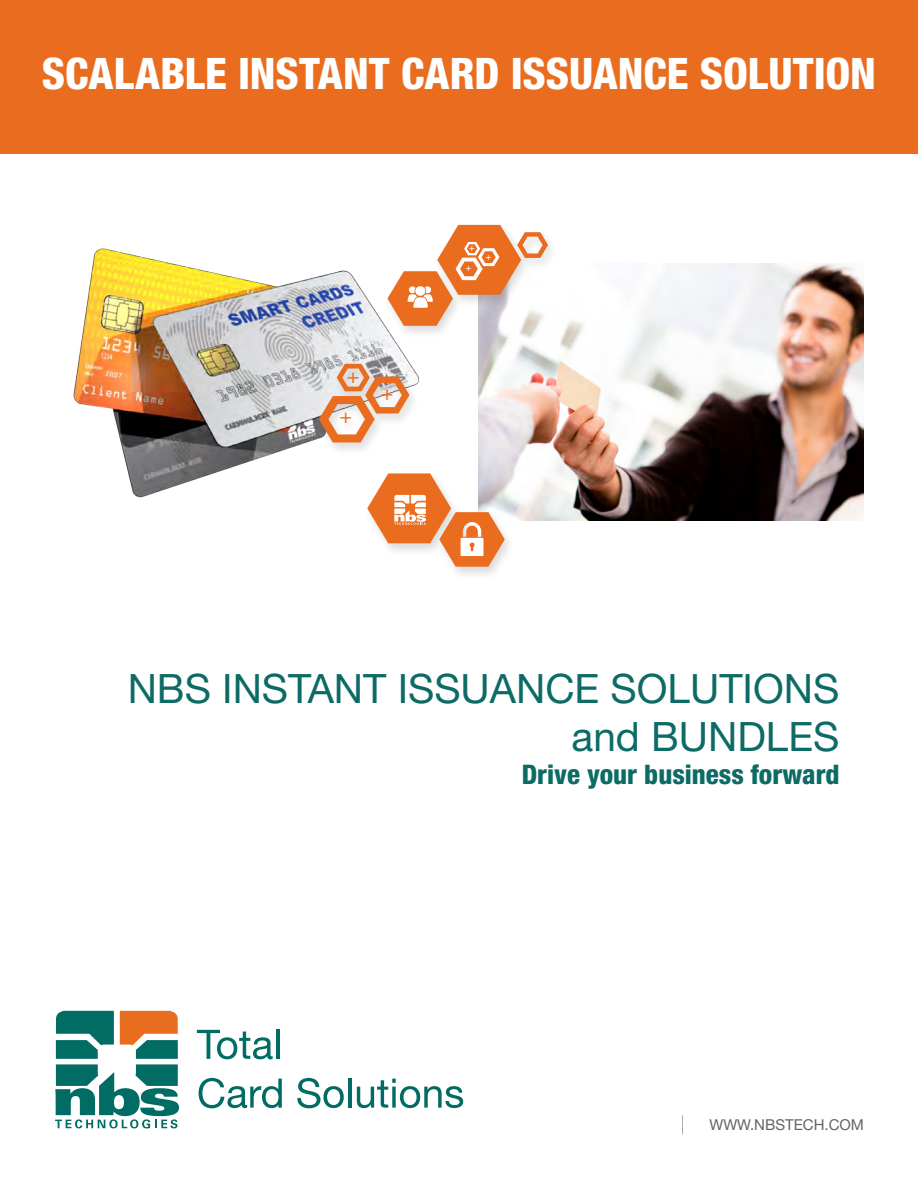
<style>
.page{position:relative;width:918px;height:1188px;background:#fff}
.page>*{position:absolute;margin:0;border:0;box-sizing:border-box;transform-origin:0 0}
.t1{font:800 condensed 43.5px "Helvetica Neue LT Std";color:#fff}
.t2{font:40.5px "Helvetica Neue LT Std";color:#0c6b64}
.t3{font:800 condensed 27px "Helvetica Neue LT Std";color:#0c6b64}
.t4{font:20.4px "Helvetica Neue LT Std";color:#ea6d1f;scale:1.04 1}
.t5{font:15px "Helvetica Neue LT Std";color:#636366}
.t6{font:9.9px "Helvetica Neue LT Std";color:#fff;scale:1.04 1}
</style>
<div class="page">
<div style="left:0;top:0;width:918px;height:153px;background:#ea6d1f"></div>
<img style="left:559px;top:264px;width:305px;height:257px">
<svg style="left:55px;top:1011px;width:124px;height:117px"></svg>
<svg style="left:197px;top:1030px;width:76px;height:29px"></svg>
<hr style="left:276px;top:1030px;width:4px;height:29px;background:#006c64">
<svg style="left:199px;top:1078px;width:83px;height:30px"></svg>
<svg style="left:297px;top:1078px;width:47px;height:30px"></svg>
<hr style="left:348px;top:1079px;width:3px;height:29px;background:#006c64">
<svg style="left:357px;top:1079px;width:106px;height:29px"></svg>
<svg style="left:682px;top:1116px;width:1px;height:18px"></svg>
<img style="left:73px;top:248px;width:242px;height:250px">
<div style="left:315px;top:223px;width:244px;height:358px;background:#231f20;opacity:.16"></div>
<svg style="left:367px;top:473px;width:138px;height:94px"></svg>
<svg style="left:319px;top:364px;width:90px;height:79px"></svg>
<svg style="left:387px;top:225px;width:161px;height:101px"></svg>
<p class="t1" style="left:42px;top:47px;width:836px">SCALABLE INSTANT CARD ISSUANCE SOLUTION</p>
<p class="t4" style="left:347px;top:364px;width:14px">+</p>
<p class="t4" style="left:340px;top:404px;width:14px">+</p>
<p class="t4" style="left:381px;top:381px;width:14px">+</p>
<p class="t6" style="left:469px;top:242px;width:7px">+</p>
<p class="t6" style="left:466px;top:261px;width:7px">+</p>
<p class="t6" style="left:486px;top:250px;width:7px">+</p>
<p class="t2" style="left:128px;top:664px;width:713px">NBS INSTANT ISSUANCE SOLUTIONS</p>
<p class="t2" style="left:572px;top:713px;width:269px">and BUNDLES</p>
<p class="t3" style="left:522px;top:758px;width:319px">Drive your business forward</p>
<p class="t5" style="left:710px;top:1116px;width:156px">WWW.NBSTECH.COM</p>
</div>
